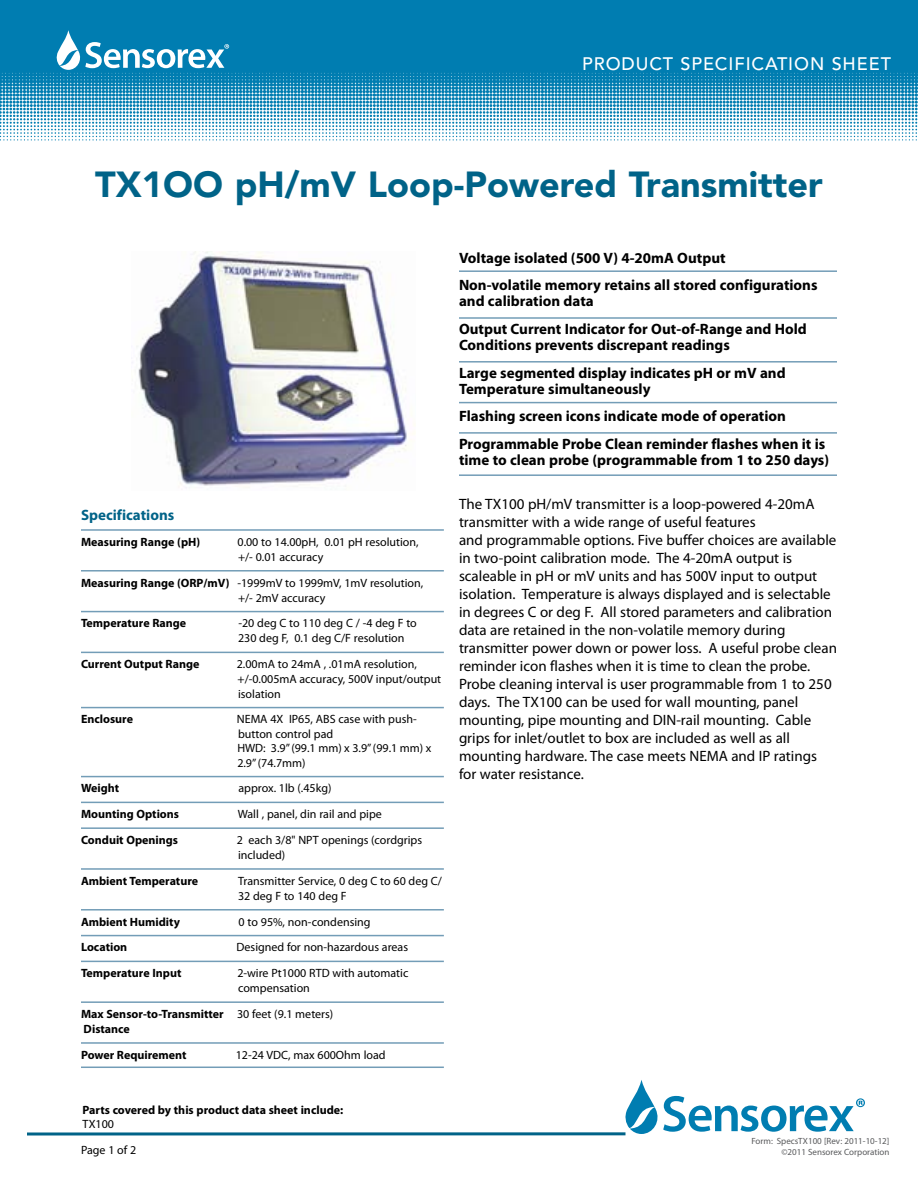
<style>
.page{position:relative;width:918px;height:1188px;background:#fff}
.page>*{position:absolute;margin:0;border:0;box-sizing:border-box;transform-origin:0 0}
.t1{font:900 36px "Avenir LT";color:#006388}
.t2{font:500 18px "Avenir LT";letter-spacing:.05em;color:#fff}
.t3{font:15px/18px "Myriad Pro";color:#000}
.t4{font:700 15px/27.3px "Myriad Pro";color:#000}
.t5{font:700 15px "Myriad Pro";color:#006388}
.t6{font:12px/15px "Myriad Pro";color:#000}
.t7{font:700 12px/15px "Myriad Pro";color:#000}
.t8{font:9px/10.8px "Myriad Pro";color:#58595b;text-align:right}
.s1{font-weight:700}
.s2{font-weight:400}
</style>
<div class="page">
<svg style="left:27px;top:1132px;width:598px;height:4px"></svg>
<svg style="left:624px;top:1080px;width:241px;height:54px"></svg>
<svg style="left:0;top:140px;width:917px;height:1px"></svg>
<div style="left:0;top:0;width:918px;height:70px;background:#007db1"></div>
<svg style="left:0;top:30px;width:918px;height:110px"></svg>
<hr style="left:81px;top:529px;width:363px;height:2px;background:#739db7">
<hr style="left:81px;top:570px;width:363px;height:2px;background:#739db7">
<hr style="left:81px;top:611px;width:363px;height:1px;background:#739db7">
<hr style="left:81px;top:652px;width:363px;height:1px;background:#739db7">
<hr style="left:81px;top:707px;width:363px;height:1px;background:#739db7">
<hr style="left:81px;top:776px;width:363px;height:1px;background:#739db7">
<hr style="left:81px;top:802px;width:363px;height:1px;background:#739db7">
<hr style="left:81px;top:827px;width:363px;height:2px;background:#739db7">
<hr style="left:81px;top:868px;width:363px;height:2px;background:#739db7">
<hr style="left:81px;top:909px;width:363px;height:2px;background:#739db7">
<hr style="left:81px;top:935px;width:363px;height:1px;background:#739db7">
<hr style="left:81px;top:961px;width:363px;height:1px;background:#739db7">
<hr style="left:81px;top:1001px;width:363px;height:2px;background:#739db7">
<hr style="left:81px;top:1042px;width:363px;height:2px;background:#739db7">
<hr style="left:81px;top:1067px;width:363px;height:1px;background:#739db7">
<hr style="left:459px;top:270px;width:378px;height:2px;background:#739db7">
<hr style="left:459px;top:317px;width:378px;height:2px;background:#739db7">
<hr style="left:459px;top:361px;width:378px;height:2px;background:#739db7">
<hr style="left:459px;top:402px;width:378px;height:1px;background:#739db7">
<hr style="left:459px;top:432px;width:378px;height:2px;background:#739db7">
<hr style="left:459px;top:474px;width:378px;height:2px;background:#739db7">
<img style="left:132px;top:251px;width:283px;height:237px">
<p class="t2" style="left:582px;top:54px;width:310px">PRODUCT SPECIFICATION SHEET</p>
<h1 class="t1" style="left:95px;top:163px;width:729px">TX1OO pH/mV Loop-Powered Transmitter</h1>
<p class="t5" style="left:81px;top:505px;width:95px">Specifications</p>
<p class="t7" style="left:81px;top:534px;width:121px">Measuring Range (pH)</p>
<p class="t6" style="left:238px;top:534px;width:183px">0.00 to 14.00pH, 0.01 pH resolution, +/- 0.01 accuracy</p>
<p class="t6" style="left:238px;top:575px;width:187px;text-indent:-157px"><span class="s1">Measuring Range (ORP/mV)</span> -1999mV to 1999mV, 1mV resolution, +/- 2mV accuracy</p>
<p class="t7" style="left:81px;top:615px;width:107px">Temperature Range</p>
<p class="t6" style="left:238px;top:616px;width:180px">-20 deg C to 110 deg C / -4 deg F to<br>230 deg F, 0.1 deg C/F resolution</p>
<p class="t7" style="left:81px;top:656px;width:120px">Current Output Range</p>
<p class="t6" style="left:237px;top:657px;width:206px">2.00mA to 24mA , .01mA resolution, +/-0.005mA accuracy, 500V input/output isolation</p>
<p class="t7" style="left:81px;top:711px;width:54px">Enclosure</p>
<p class="t6" style="left:237px;top:712px;width:196px;line-height:14.4px">NEMA 4X IP65, ABS case with push&shy;button control pad<br>HWD: 3.9” (99.1 mm) x 3.9” (99.1 mm) x<br>2.9” (74.7mm)</p>
<p class="t7" style="left:81px;top:780px;width:40px">Weight</p>
<p class="t6" style="left:238px;top:781px;width:95px">approx. 1lb (.45kg)</p>
<p class="t7" style="left:81px;top:806px;width:100px">Mounting Options</p>
<p class="t6" style="left:238px;top:806px;width:146px">Wall , panel, din rail and pipe</p>
<p class="t7" style="left:81px;top:832px;width:99px">Conduit Openings</p>
<p class="t6" style="left:237px;top:832px;width:187px">2 each 3/8" NPT openings (cordgrips included)</p>
<p class="t7" style="left:81px;top:873px;width:119px">Ambient Temperature</p>
<p class="t6" style="left:238px;top:873px;width:205px">Transmitter Service, 0 deg C to 60 deg C/<br>32 deg F to 140 deg F</p>
<p class="t7" style="left:81px;top:914px;width:101px">Ambient Humidity</p>
<p class="t6" style="left:239px;top:914px;width:134px">0 to 95%, non-condensing</p>
<p class="t7" style="left:81px;top:939px;width:48px">Location</p>
<p class="t6" style="left:237px;top:940px;width:173px">Designed for non-hazardous areas</p>
<p class="t7" style="left:81px;top:965px;width:102px">Temperature Input</p>
<p class="t6" style="left:237px;top:965px;width:173px">2-wire Pt1000 RTD with automatic compensation</p>
<p class="t7" style="left:81px;top:1006px;width:254px">Max Sensor-to-Transmitter <span class="s2">30 feet (9.1 meters)<br></span>Distance</p>
<p class="t7" style="left:81px;top:1047px;width:107px">Power Requirement</p>
<p class="t6" style="left:236px;top:1047px;width:151px">12-24 VDC, max 600Ohm load</p>
<p class="t4" style="left:459px;top:243px;width:360px">Voltage isolated (500 V) 4-20mA Output<br>Non-volatile memory retains all stored configurations</p>
<p class="t4" style="left:459px;top:287px;width:349px">and calibration data<br>Output Current Indicator for Out-of-Range and Hold</p>
<p class="t4" style="left:459px;top:331px;width:328px">Conditions prevents discrepant readings<br>Large segmented display indicates pH or mV and</p>
<p class="t4" style="left:459px;top:375px;width:368px">Temperature simultaneously<br>Flashing screen icons indicate mode of operation<br>Programmable Probe Clean reminder flashes when it is</p>
<p class="t4" style="left:459px;top:446px;width:372px">time to clean probe (programmable from 1 to 250 days)</p>
<p class="t3" style="left:459px;top:495px;width:379px">The TX100 pH/mV transmitter is a loop-powered 4-20mA transmitter with a wide range of useful features<br>and programmable options. Five buffer choices are available in two-point calibration mode. The 4-20mA output is scaleable in pH or mV units and has 500V input to output isolation. Temperature is always displayed and is selectable in degrees C or deg F. All stored parameters and calibration data are retained in the non-volatile memory during transmitter power down or power loss. A useful probe clean reminder icon flashes when it is time to clean the probe.<br>Probe cleaning interval is user programmable from 1 to 250 days. The TX100 can be used for wall mounting, panel mounting, pipe mounting and DIN-rail mounting. Cable grips for inlet/outlet to box are included as well as all mounting hardware. The case meets NEMA and IP ratings for water resistance.</p>
<p class="t7" style="left:82px;top:1102px;width:262px">Parts covered by this product data sheet include:</p>
<p class="t6" style="left:82px;top:1117px;width:33px">TX100</p>
<p class="t6" style="left:81px;top:1142px;width:57px">Page 1 of 2</p>
<p class="t8" style="left:751px;top:1135px;width:140px">Form: SpecsTX100 [Rev: 2011-10-12] ©2011 Sensorex Corporation</p>
</div>
